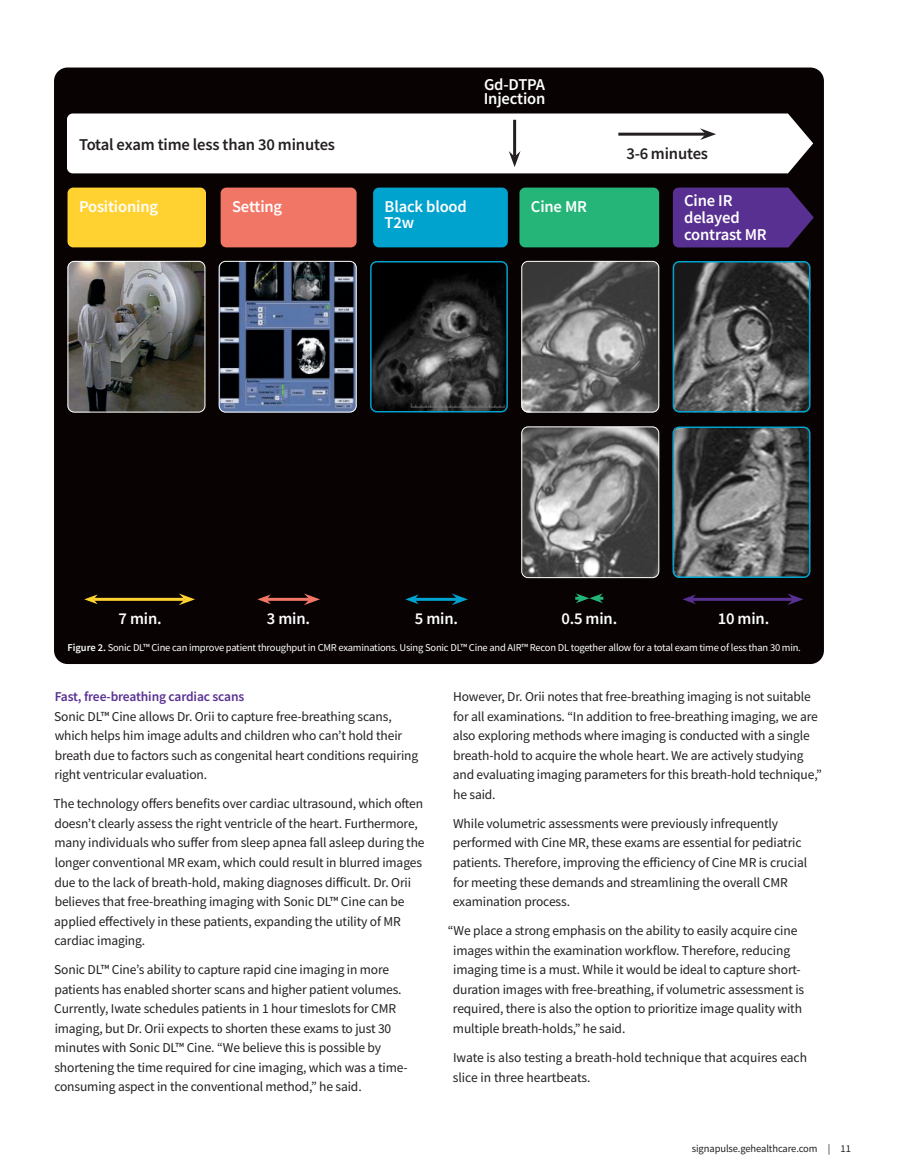
<style>
.page{position:relative;width:905px;height:1175px;background:#fff}
.page>*{position:absolute;margin:0;border:0;box-sizing:border-box;transform-origin:0 0}
.New__Table_Header{font:600 16.65px/16.6px "Source Sans Pro";letter-spacing:-.01em;color:#fff}
.New__Table_Header-2{font:600 16.65px "Source Sans Pro";letter-spacing:-.01em;color:#231f20}
.Body_Copy{font:13.5px/19.5px "Source Sans Pro";letter-spacing:-.01em;color:#231f20}
.Subhead{font:600 13.5px "Source Sans Pro";letter-spacing:-.01em;color:#583092}
.Figure_Copy{font:10.5px "Source Sans Pro";letter-spacing:-.02em;color:#fff}
.t1{font:10.5px "Source Sans Pro";letter-spacing:-.01em;color:#231f20}
.s1{font-weight:600}
</style>
<div class="page">
<div style="left:54px;top:68px;width:770px;height:596px;background:#080302;border-radius:14px"></div>
<img style="left:68px;top:261px;width:137px;height:151px">
<div style="left:68px;top:261px;width:137px;height:151px;border:1px solid #fff;border-radius:6px"></div>
<img style="left:219px;top:261px;width:137px;height:151px">
<div style="left:219px;top:261px;width:137px;height:151px;border:1px solid #fff;border-radius:6px"></div>
<img style="left:521px;top:261px;width:138px;height:151px">
<div style="left:521px;top:261px;width:138px;height:151px;border:1px solid #fff;border-radius:6px"></div>
<img style="left:523px;top:428px;width:136px;height:150px">
<div style="left:521px;top:426px;width:138px;height:152px;border:1px solid #fff;border-radius:6px"></div>
<img style="left:370px;top:261px;width:138px;height:151px">
<div style="left:370px;top:261px;width:138px;height:151px;border:2px solid #00a2ce;border-radius:6px"></div>
<img style="left:675px;top:261px;width:135px;height:151px">
<div style="left:672px;top:261px;width:138px;height:151px;border:2px solid #00a2ce;border-radius:6px"></div>
<img style="left:675px;top:429px;width:135px;height:149px">
<div style="left:672px;top:426px;width:138px;height:152px;border:2px solid #00a2ce;border-radius:6px"></div>
<div style="left:373px;top:188px;width:135px;height:59px;background:#00a2ce;border-radius:6px"></div>
<div style="left:68px;top:188px;width:138px;height:59px;background:#ffd231;border-radius:6px"></div>
<div style="left:220px;top:188px;width:136px;height:59px;background:#f27666;border-radius:6px"></div>
<div style="left:519px;top:188px;width:140px;height:59px;background:#25b579;border-radius:6px"></div>
<svg style="left:673px;top:188px;width:140px;height:59px;background:#512c86"></svg>
<div style="left:67px;top:113px;width:746px;height:60px;background:#fff"></div>
<hr style="left:93px;top:598px;width:91px;height:3px;background:#ffd231">
<svg style="left:84px;top:594px;width:14px;height:10px"></svg>
<svg style="left:179px;top:593px;width:16px;height:12px"></svg>
<hr style="left:266px;top:598px;width:43px;height:3px;background:#f27666">
<svg style="left:257px;top:594px;width:14px;height:10px"></svg>
<svg style="left:304px;top:593px;width:16px;height:12px"></svg>
<hr style="left:414px;top:598px;width:43px;height:3px;background:#00a2ce">
<svg style="left:405px;top:594px;width:13px;height:10px"></svg>
<svg style="left:452px;top:593px;width:16px;height:12px"></svg>
<hr style="left:618px;top:133px;width:87px;height:3px;background:#231f20">
<svg style="left:700px;top:128px;width:16px;height:12px"></svg>
<hr style="left:513px;top:120px;width:3px;height:37px;background:#231f20">
<svg style="left:508px;top:151px;width:12px;height:16px"></svg>
<svg style="left:575px;top:593px;width:28px;height:10px"></svg>
<hr style="left:691px;top:598px;width:102px;height:3px;background:#583092">
<svg style="left:682px;top:594px;width:14px;height:10px"></svg>
<svg style="left:787px;top:593px;width:16px;height:12px"></svg>
<p class="New__Table_Header-2" style="left:79px;top:133px;width:257px">Total exam time less than 30 minutes</p>
<p class="New__Table_Header" style="left:484px;top:76px;width:63px">Gd-DTPA</p>
<p class="New__Table_Header" style="left:484px;top:90px;width:63px">Injection</p>
<p class="New__Table_Header-2" style="left:626px;top:142px;width:83px">3-6 minutes</p>
<p class="New__Table_Header" style="left:79px;top:197px;width:81px">Positioning</p>
<p class="New__Table_Header" style="left:232px;top:197px;width:52px">Setting</p>
<p class="New__Table_Header" style="left:531px;top:197px;width:58px">Cine MR</p>
<p class="New__Table_Header" style="left:684px;top:192px;width:84px">Cine IR delayed contrast MR</p>
<p class="New__Table_Header" style="left:384px;top:197px;width:84px">Black blood<br>T2w</p>
<p class="New__Table_Header" style="left:118px;top:609px;width:45px">7 min.</p>
<p class="New__Table_Header" style="left:267px;top:609px;width:45px">3 min.</p>
<p class="New__Table_Header" style="left:415px;top:609px;width:45px">5 min.</p>
<p class="New__Table_Header" style="left:561px;top:609px;width:57px">0.5 min.</p>
<p class="New__Table_Header" style="left:717px;top:609px;width:53px">10 min.</p>
<p class="Figure_Copy" style="left:68px;top:640px;width:734px"><span class="s1">Figure 2.</span> Sonic DL™ Cine can improve patient throughput in CMR examinations. Using Sonic DL™ Cine and AIR™ Recon DL together allow for a total exam time of less than 30 min.</p>
<p class="Subhead" style="left:55px;top:688px;width:191px">Fast, free-breathing cardiac scans</p>
<p class="Body_Copy" style="left:54px;top:706px;width:365px">Sonic DL™ Cine allows Dr. Orii to capture free-breathing scans, which helps him image adults and children who can’t hold their breath due to factors such as congenital heart conditions requiring right ventricular evaluation.</p>
<p class="Body_Copy" style="left:53px;top:794px;width:372px">The technology offers benefits over cardiac ultrasound, which often doesn’t clearly assess the right ventricle of the heart. Furthermore, many individuals who suffer from sleep apnea fall asleep during the longer conventional MR exam, which could result in blurred images due to the lack of breath-hold, making diagnoses difficult. Dr. Orii believes that free-breathing imaging with Sonic DL™ Cine can be applied effectively in these patients, expanding the utility of MR cardiac imaging.</p>
<p class="Body_Copy" style="left:54px;top:960px;width:355px">Sonic DL™ Cine’s ability to capture rapid cine imaging in more patients has enabled shorter scans and higher patient volumes.<br>Currently, Iwate schedules patients in 1 hour timeslots for CMR imaging, but Dr. Orii expects to shorten these exams to just 30 minutes with Sonic DL™ Cine. “We believe this is possible by shortening the time required for cine imaging, which was a time&shy;consuming aspect in the conventional method,” he said.</p>
<p class="Body_Copy" style="left:453px;top:687px;width:370px">However, Dr. Orii notes that free-breathing imaging is not suitable for all examinations. “In addition to free-breathing imaging, we are also exploring methods where imaging is conducted with a single breath-hold to acquire the whole heart. We are actively studying and evaluating imaging parameters for this breath-hold technique,” he said.</p>
<p class="Body_Copy" style="left:453px;top:813px;width:356px">While volumetric assessments were previously infrequently performed with Cine MR, these exams are essential for pediatric patients. Therefore, improving the efficiency of Cine MR is crucial for meeting these demands and streamlining the overall CMR examination process.</p>
<p class="Body_Copy" style="left:453px;top:921px;width:353px;text-indent:-5px">“We place a strong emphasis on the ability to easily acquire cine images within the examination workflow. Therefore, reducing imaging time is a must. While it would be ideal to capture short&shy;duration images with free-breathing, if volumetric assessment is required, there is also the option to prioritize image quality with multiple breath-holds,” he said.</p>
<p class="Body_Copy" style="left:453px;top:1047px;width:356px">Iwate is also testing a breath-hold technique that acquires each slice in three heartbeats.</p>
<p class="t1" style="left:692px;top:1142px;width:160px">signapulse.gehealthcare.com | 11</p>
</div>
